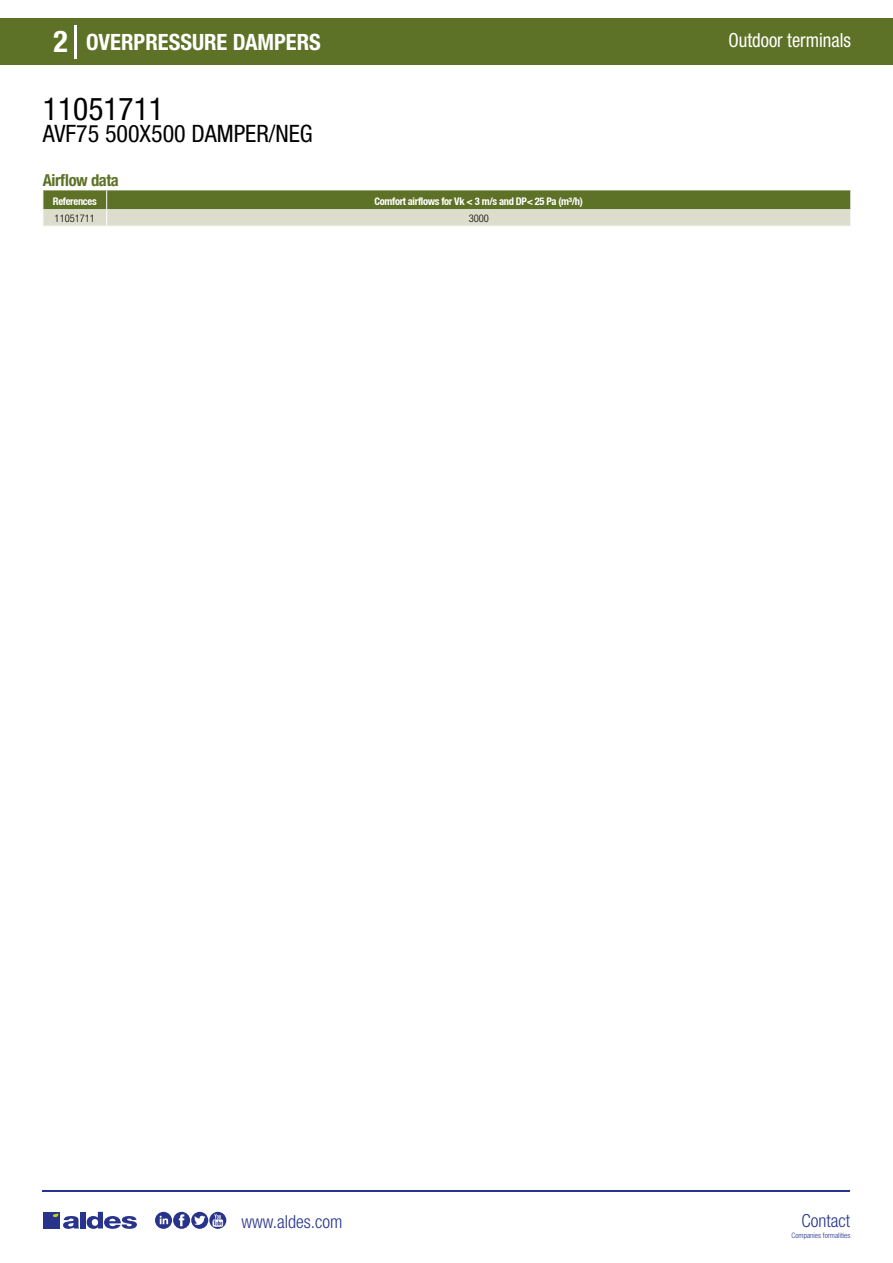
<style>
.page{position:relative;width:893px;height:1263px;background:#fff}
.page>*{position:absolute;margin:0;border:0;box-sizing:border-box;transform-origin:0 0}
.t1{font:condensed 31.5px "Helvetica Neue LT Std";color:#000}
.t2{font:700 condensed 30px "Helvetica Neue LT Std";color:#fff}
.t3{font:condensed 24px "Helvetica Neue LT Std";color:#000}
.t4{font:700 condensed 22.5px "Helvetica Neue LT Std";color:#fff}
.t5{font:condensed 19.5px "Helvetica Neue LT Std";color:#fff;scale:.95 1}
.t6{font:300 condensed 18px "Helvetica Neue";color:#28348b}
.t7{font:700 condensed 16.5px "Helvetica Neue LT Std";letter-spacing:-.025em;color:#5d7227}
.t8{font:700 condensed 10.5px "Helvetica Neue";letter-spacing:-.03em;color:#fff}
.t9{font:300 condensed 10.5px "Helvetica Neue";color:#000}
.t10{font:300 condensed 7.5px "Helvetica Neue";color:#28348b}
</style>
<div class="page">
<div style="left:0;top:18px;width:893px;height:46px;background:#5d7227"></div>
<hr style="left:74px;top:25px;width:2px;height:33px;background:#fff">
<hr style="left:43px;top:1190px;width:807px;height:1px;background:#28348b">
<svg style="left:155px;top:1212px;width:71px;height:17px"></svg>
<div style="left:43px;top:1212px;width:17px;height:16px;background:#28348b"></div>
<div style="left:80px;top:1212px;width:6px;height:16px;background:#28348b"></div>
<svg style="left:87px;top:1212px;width:50px;height:17px"></svg>
<svg style="left:53px;top:1213px;width:26px;height:16px"></svg>
<svg style="left:43px;top:190px;width:808px;height:36px;background:#9ba678"></svg>
<h2 class="t2" style="left:54px;top:24px;width:16px">2</h2>
<h3 class="t4" style="left:86px;top:28px;width:236px">OVERPRESSURE DAMPERS</h3>
<h3 class="t5" style="left:729px;top:29px;width:130px">Outdoor terminals</h3>
<h1 class="t1" style="left:43px;top:91px;width:122px">11051711</h1>
<h3 class="t3" style="left:43px;top:120px;width:271px">AVF75 500X500 DAMPER/NEG</h3>
<h3 class="t7" style="left:43px;top:170px;width:77px">Airflow data</h3>
<p class="t8" style="left:53px;top:195px;width:45px">References</p>
<p class="t8" style="left:374px;top:195px;width:210px">Comfort airflows for Vk &lt; 3 m/s and DP&lt; 25 Pa (m³/h)</p>
<p class="t9" style="left:55px;top:212px;width:42px">11051711</p>
<p class="t9" style="left:469px;top:212px;width:22px">3000</p>
<h3 class="t6" style="left:241px;top:1211px;width:102px">www.aldes.com</h3>
<h3 class="t6" style="left:801px;top:1211px;width:50px">Contact</h3>
<p class="t10" style="left:791px;top:1230px;width:60px">Companies formalities</p>
</div>
